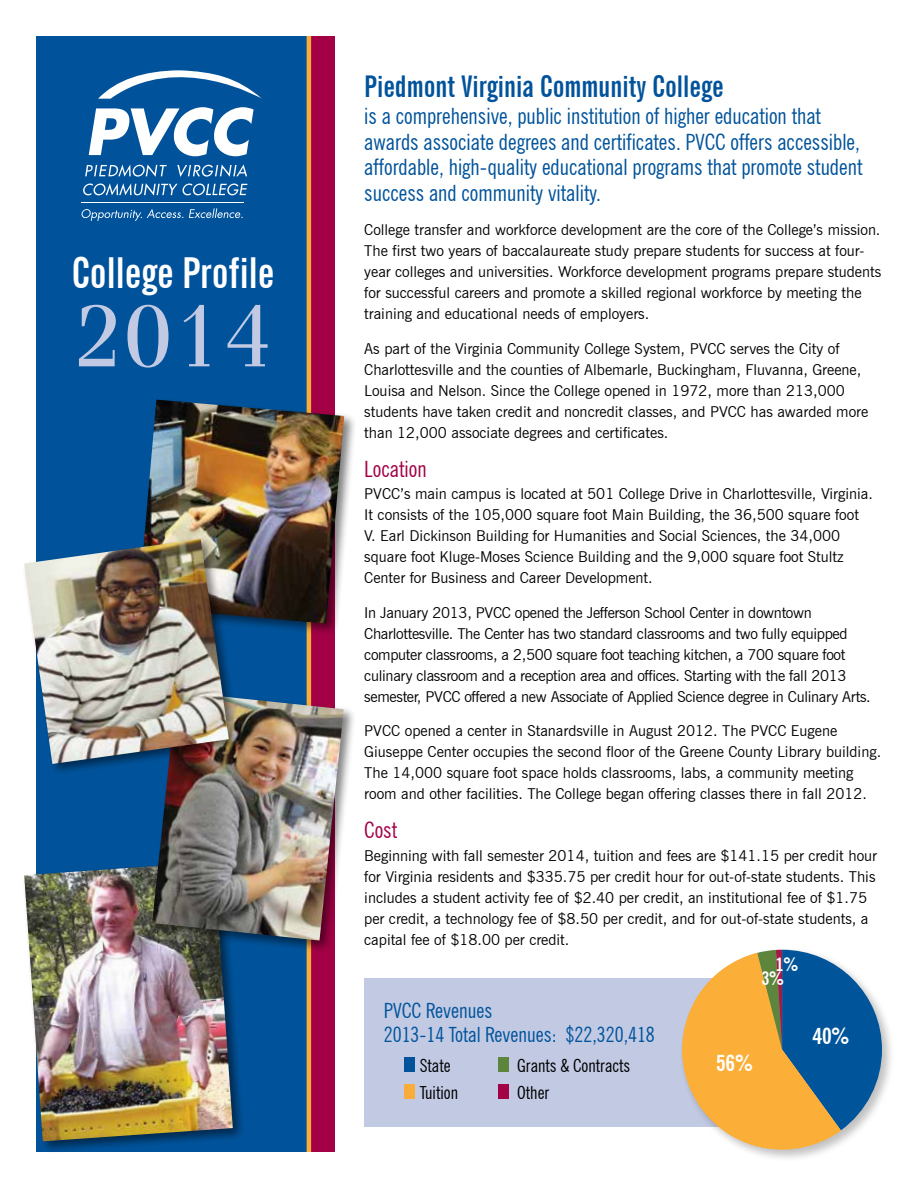
<style>
.page{position:relative;width:918px;height:1188px;background:#fff}
.page>*{position:absolute;margin:0;border:0;box-sizing:border-box;transform-origin:0 0}
.t1{font:87px "Fenice IT Cby BT";color:#c1c9e3}
.t2{font:700 extra-condensed 42.75px "News Gothic BT";color:#fff}
.t3{font:700 extra-condensed 30px "News Gothic BT";color:#00539b}
.t4{font:condensed 22.5px/25.5px "News Gothic BT";color:#00539b}
.t5{font:condensed 22.5px "News Gothic BT";color:#a30046}
.t6{font:700 condensed 22.35px "News Gothic BT";color:#fff}
.t7{font:condensed 21px/24px "News Gothic BT";color:#00539b}
.t8{font:700 condensed 18.6px "News Gothic BT";color:#fff}
.t9{font:condensed 18px "News Gothic BT";color:#000}
.t10{font:15px/21px "News Gothic BT";color:#000}
.t11{font:15px/21px "News Gothic BT";letter-spacing:-.02em;color:#000}
</style>
<div class="page">
<div style="left:36px;top:36px;width:274px;height:1116px;background:#00539b"></div>
<svg style="left:89px;top:107px;width:165px;height:49px"></svg>
<svg style="left:98px;top:70px;width:164px;height:29px"></svg>
<svg style="left:85px;top:164px;width:82px;height:13px"></svg>
<svg style="left:177px;top:164px;width:70px;height:13px"></svg>
<svg style="left:83px;top:183px;width:164px;height:13px"></svg>
<hr style="left:82px;top:202px;width:162px;height:1px;background:#fff">
<svg style="left:82px;top:209px;width:101px;height:12px"></svg>
<svg style="left:189px;top:208px;width:54px;height:10px"></svg>
<div style="left:309px;top:36px;width:26px;height:1116px;background:#a30046"></div>
<hr style="left:307px;top:36px;width:4px;height:1116px;background:#f8ad38">
<div style="left:364px;top:978px;width:449px;height:149px;background:#c1c9e3"></div>
<div style="left:404px;top:1057px;width:11px;height:15px;background:#00539b"></div>
<div style="left:498px;top:1057px;width:11px;height:15px;background:#5c863b"></div>
<div style="left:404px;top:1084px;width:11px;height:15px;background:#f8ad38"></div>
<div style="left:498px;top:1084px;width:11px;height:15px;background:#a30046"></div>
<div style="left:679px;top:947px;width:216px;height:215px;background:#000;opacity:.25"></div>
<svg style="left:679px;top:950px;width:203px;height:212px"></svg>
<div style="left:21px;top:859px;width:224px;height:295px;background:#000;opacity:.5"></div>
<img style="left:24px;top:862px;width:209px;height:279px">
<div style="left:149px;top:689px;width:207px;height:264px;background:#000;opacity:.5"></div>
<img style="left:152px;top:692px;width:192px;height:249px">
<div style="left:135px;top:397px;width:222px;height:239px;background:#000;opacity:.5"></div>
<img style="left:138px;top:400px;width:206px;height:224px">
<div style="left:21px;top:536px;width:220px;height:241px;background:#000;opacity:.5"></div>
<img style="left:24px;top:539px;width:205px;height:225px">
<h2 class="t2" style="left:72px;top:247px;width:204px">College Profile</h2>
<h1 class="t1" style="left:75px;top:283px;width:197px">2014</h1>
<h3 class="t3" style="left:364px;top:68px;width:361px">Piedmont Virginia Community College</h3>
<p class="t4" style="left:364px;top:103px;width:500px">is a comprehensive, public institution of higher education that awards associate degrees and certificates. PVCC offers accessible, affordable, high-quality educational programs that promote student success and community vitality.</p>
<p class="t10" style="left:364px;top:219px;width:519px">College transfer and workforce development are the core of the College’s mission.<br>The first two years of baccalaureate study prepare students for success at four&shy;year colleges and universities. Workforce development programs prepare students for successful careers and promote a skilled regional workforce by meeting the training and educational needs of employers.</p>
<p class="t10" style="left:364px;top:338px;width:506px">As part of the Virginia Community College System, PVCC serves the City of Charlottesville and the counties of Albemarle, Buckingham, Fluvanna, Greene, Louisa and Nelson. Since the College opened in 1972, more than 213,000 students have taken credit and noncredit classes, and PVCC has awarded more than 12,000 associate degrees and certificates.</p>
<h3 class="t5" style="left:364px;top:455px;width:64px">Location</h3>
<p class="t10" style="left:364px;top:483px;width:510px">PVCC’s main campus is located at 501 College Drive in Charlottesville, Virginia.<br>It consists of the 105,000 square foot Main Building, the 36,500 square foot V. Earl Dickinson Building for Humanities and Social Sciences, the 34,000 square foot Kluge-Moses Science Building and the 9,000 square foot Stultz Center for Business and Career Development.</p>
<p class="t11" style="left:364px;top:602px;width:508px">In January 2013, PVCC opened the Jefferson School Center in downtown Charlottesville. The Center has two standard classrooms and two fully equipped computer classrooms, a 2,500 square foot teaching kitchen, a 700 square foot culinary classroom and a reception area and offices. Starting with the fall 2013 semester, PVCC offered a new Associate of Applied Science degree in Culinary Arts.</p>
<p class="t10" style="left:364px;top:720px;width:518px">PVCC opened a center in Stanardsville in August 2012. The PVCC Eugene Giuseppe Center occupies the second floor of the Greene County Library building.<br>The 14,000 square foot space holds classrooms, labs, a community meeting room and other facilities. The College began offering classes there in fall 2012.</p>
<h3 class="t5" style="left:364px;top:817px;width:34px">Cost</h3>
<p class="t10" style="left:364px;top:845px;width:514px">Beginning with fall semester 2014, tuition and fees are $141.15 per credit hour for Virginia residents and $335.75 per credit hour for out-of-state students. This includes a student activity fee of $2.40 per credit, an institutional fee of $1.75 per credit, a technology fee of $8.50 per credit, and for out-of-state students, a capital fee of $18.00 per credit.</p>
<h3 class="t7" style="left:384px;top:998px;width:273px">PVCC Revenues<br>2013-14 Total Revenues: $22,320,418</h3>
<p class="t9" style="left:420px;top:1054px;width:32px">State</p>
<p class="t9" style="left:517px;top:1054px;width:114px">Grants &amp; Contracts</p>
<p class="t9" style="left:420px;top:1081px;width:40px">Tuition</p>
<p class="t9" style="left:517px;top:1081px;width:34px">Other</p>
<p class="t8" style="left:776px;top:953px;width:24px">1%</p>
<p class="t8" style="left:761px;top:967px;width:24px">3%</p>
<h3 class="t6" style="left:716px;top:1050px;width:38px">56%</h3>
<h3 class="t6" style="left:813px;top:1022px;width:38px">40%</h3>
</div>
